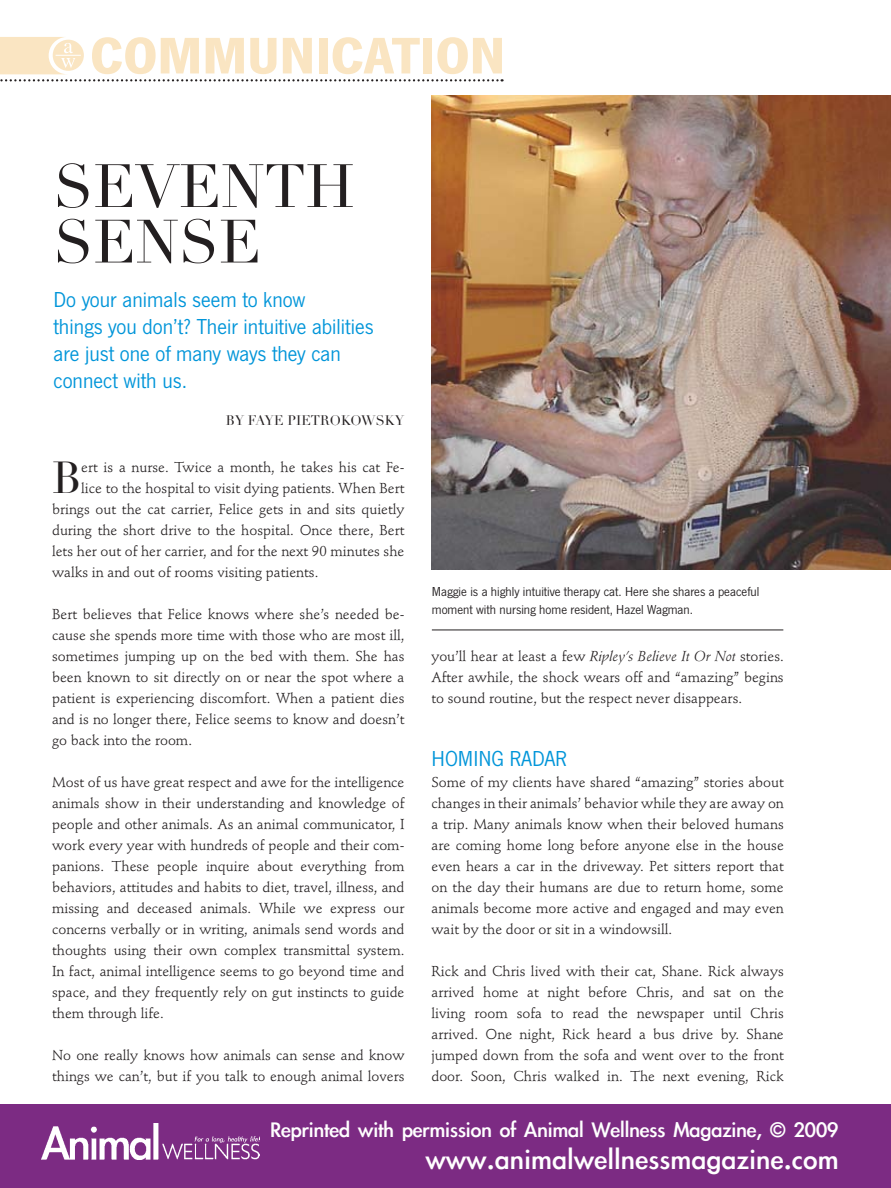
<style>
.page{position:relative;width:891px;height:1188px;background:#fff}
.page>*{position:absolute;margin:0;border:0;box-sizing:border-box;transform-origin:0 0}
.t1{font:60px/55.5px "Didot";color:#231f20}
.t2{font:700 53.4px "News Got T";color:#fae5c2}
.t3{font:43.8px "Didot";color:#231f20}
.t4{font:31.5px "Li Gothic Med";letter-spacing:.02em;color:#fff}
.t5{font:24px "Li Gothic Med";color:#fff}
.t6{font:22.5px/27px "News Got T";color:#0095d9}
.t7{font:14.25px/21px "Stempel Schneidler";color:#231f20;text-align:justify}
.t8{font:13.5px/18px "News Got T";color:#231f20}
.t9{font:13.5px "Didot";color:#231f20}
.s1{font-style:italic}
</style>
<div class="page">
<svg style="left:0;top:37px;width:503px;height:44px"></svg>
<img style="left:431px;top:95px;width:460px;height:474px">
<hr style="left:432px;top:630px;width:351px;height:1px;background:#231f20">
<div style="left:0;top:1105px;width:891px;height:83px;background:#7c2b83"></div>
<img style="left:42px;top:1123px;width:218px;height:36px">
<h2 class="t2" style="left:90px;top:24px;width:417px">COMMUNICATION</h2>
<h1 class="t1" style="left:53px;top:160px;width:303px">SEVENTH<br>SENSE</h1>
<h3 class="t6" style="left:53px;top:286px;width:322px">do your animals seem to know<br>things you don’t? Their intuitive abilities are just one of many ways they can connect with us.</h3>
<p class="t9" style="left:226px;top:412px;width:180px">BY FAYE PIETROKOWSKY</p>
<h3 class="t3" style="left:52px;top:452px;width:31px">B</h3>
<p class="t7" style="left:81px;top:457px;width:325px">ert is a nurse. Twice a month, he takes his cat Fe-</p>
<p class="t7" style="left:81px;top:478px;width:325px">lice to the hospital to visit dying patients. When Bert</p>
<p class="t7" style="left:52px;top:499px;width:354px">brings out the cat carrier, Felice gets in and sits quietly</p>
<p class="t7" style="left:52px;top:520px;width:354px">during the short drive to the hospital. Once there, Bert</p>
<p class="t7" style="left:52px;top:541px;width:354px">lets her out of her carrier, and for the next 90 minutes she</p>
<p class="t7" style="left:52px;top:562px;width:268px">walks in and out of rooms visiting patients.</p>
<p class="t7" style="left:52px;top:604px;width:354px">Bert believes that Felice knows where she’s needed be&shy;cause she spends more time with those who are most ill, sometimes jumping up on the bed with them. She has been known to sit directly on or near the spot where a patient is experiencing discomfort. When a patient dies and is no longer there, Felice seems to know and doesn’t go back into the room.</p>
<p class="t7" style="left:52px;top:772px;width:354px">Most of us have great respect and awe for the intelligence animals show in their understanding and knowledge of people and other animals. As an animal communicator, I work every year with hundreds of people and their com&shy;panions. These people inquire about everything from behaviors, attitudes and habits to diet, travel, illness, and missing and deceased animals. While we express our concerns verbally or in writing, animals send words and thoughts using their own complex transmittal system.<br>In fact, animal intelligence seems to go beyond time and space, and they frequently rely on gut instincts to guide them through life.</p>
<p class="t7" style="left:52px;top:1045px;width:354px">No one really knows how animals can sense and know things we can’t, but if you talk to enough animal lovers</p>
<p class="t8" style="left:432px;top:582px;width:329px">maggie is a highly intuitive therapy cat. Here she shares a peaceful moment with nursing home resident, Hazel Wagman.</p>
<p class="t7" style="left:431px;top:646px;width:354px">you’ll hear at least a few <span class="s1">Ripley’s Believe It Or Not</span> stories.<br>After awhile, the shock wears off and “amazing” begins to sound routine, but the respect never disappears.</p>
<h3 class="t6" style="left:431px;top:744px;width:137px">Homing radar</h3>
<p class="t7" style="left:431px;top:772px;width:354px">Some of my clients have shared “amazing” stories about changes in their animals’ behavior while they are away on a trip. Many animals know when their beloved humans are coming home long before anyone else in the house even hears a car in the driveway. Pet sitters report that on the day their humans are due to return home, some animals become more active and engaged and may even wait by the door or sit in a windowsill.</p>
<p class="t7" style="left:431px;top:961px;width:354px">Rick and Chris lived with their cat, Shane. Rick always arrived home at night before Chris, and sat on the living room sofa to read the newspaper until Chris arrived. One night, Rick heard a bus drive by. Shane jumped down from the sofa and went over to the front door. Soon, Chris walked in. The next evening, Rick</p>
<h3 class="t5" style="left:271px;top:1117px;width:569px">Reprinted with permission of Animal Wellness Magazine, © 2009</h3>
<h3 class="t4" style="left:426px;top:1142px;width:414px">www.animalwellnessmagazine.com</h3>
</div>
